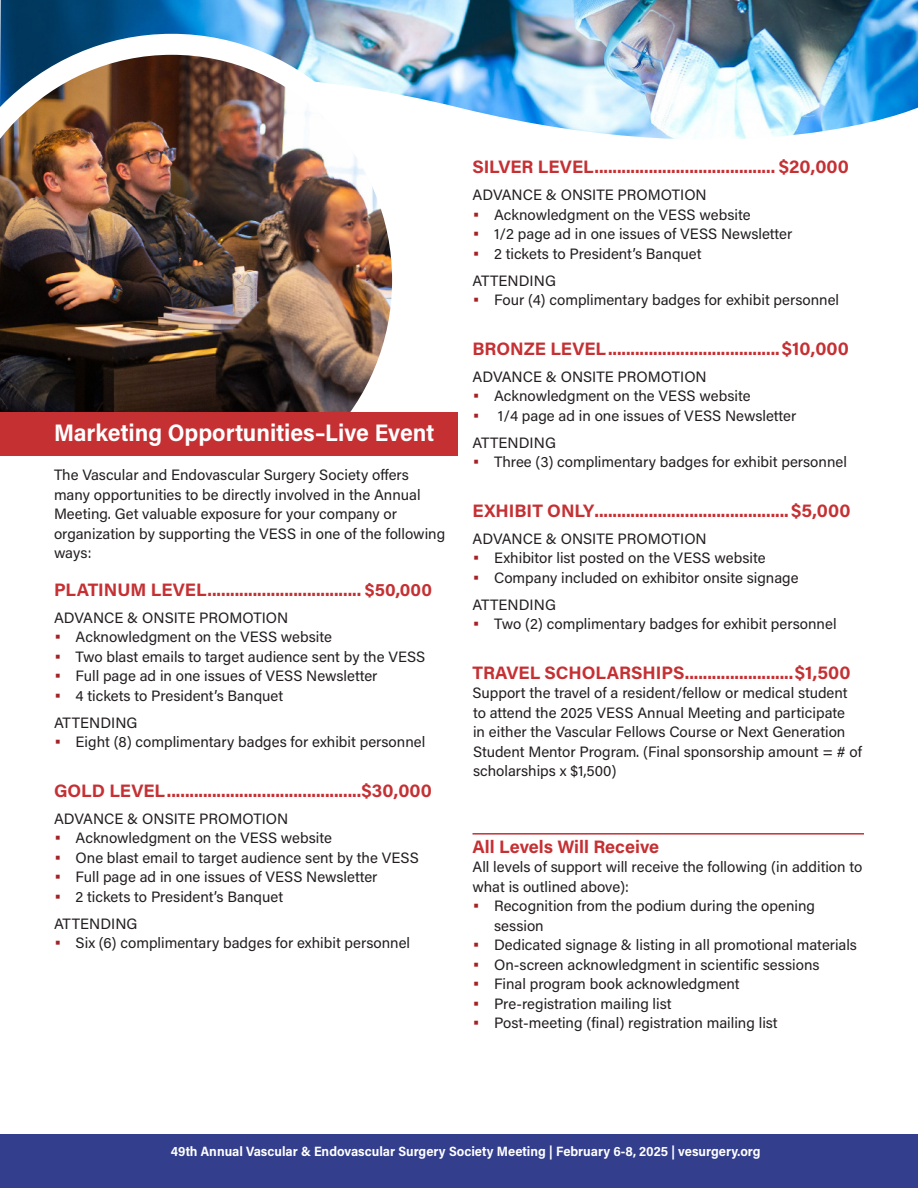
<style>
.page{position:relative;width:918px;height:1188px;background:#fff}
.page>*{position:absolute;margin:0;border:0;box-sizing:border-box;transform-origin:0 0}
.t1{font:700 24px "Acumin Pro Semi Cond";color:#fff}
.t2{font:300 21px "Acumin Pro";color:#a42126}
.t3{font:700 18px "Acumin Pro";color:#c53033}
.t4{font:15px/19.5px "Acumin Pro";color:#231f20}
.t5{font:700 13.5px "Acumin Pro Semi Cond";color:#fff}
</style>
<div class="page">
<div style="left:0;top:1134px;width:918px;height:54px;background:#333f8d"></div>
<img style="left:0;top:0;width:918px;height:139px">
<img style="left:0;top:34px;width:413px;height:378px">
<div style="left:0;top:412px;width:458px;height:44px;background:#c53033"></div>
<hr style="left:472px;top:833px;width:392px;height:2px;background:#c53033">
<p class="t3" style="left:472px;top:154px;width:378px">SILVER LEVEL........................................ $20,000</p>
<p class="t4" style="left:472px;top:184px;width:236px">ADVANCE &amp; ONSITE PROMOTION</p>
<p class="t4" style="left:494px;top:204px;width:258px">Acknowledgment on the VESS website</p>
<p class="t2" style="left:472px;top:198px;width:9px">•</p>
<p class="t2" style="left:472px;top:217px;width:9px">•</p>
<p class="t4" style="left:494px;top:223px;width:300px">1/2 page ad in one issues of VESS Newsletter</p>
<p class="t1" style="left:54px;top:416px;width:382px">Marketing Opportunities–Live Event</p>
<p class="t4" style="left:54px;top:465px;width:393px">The Vascular and Endovascular Surgery Society offers many opportunities to be directly involved in the Annual Meeting. Get valuable exposure for your company or organization by supporting the VESS in one of the following ways:</p>
<p class="t3" style="left:54px;top:577px;width:380px">PLATINUM LEVEL.................................. $50,000</p>
<p class="t4" style="left:54px;top:607px;width:236px">ADVANCE &amp; ONSITE PROMOTION</p>
<p class="t4" style="left:76px;top:627px;width:258px">Acknowledgment on the VESS website</p>
<p class="t2" style="left:54px;top:621px;width:9px">•</p>
<p class="t2" style="left:54px;top:640px;width:9px">•</p>
<p class="t2" style="left:54px;top:660px;width:9px">•</p>
<p class="t4" style="left:76px;top:646px;width:351px">Two blast emails to target audience sent by the VESS</p>
<p class="t4" style="left:76px;top:666px;width:303px">Full page ad in one issues of VESS Newsletter</p>
<p class="t4" style="left:76px;top:685px;width:209px">4 tickets to President s’ Banquet</p>
<p class="t2" style="left:54px;top:679px;width:9px">•</p>
<p class="t4" style="left:54px;top:712px;width:85px">ATTENDING</p>
<p class="t4" style="left:76px;top:732px;width:351px">Eight 8( ) complimentary badges for exhibit personnel</p>
<p class="t2" style="left:54px;top:726px;width:9px">•</p>
<p class="t3" style="left:54px;top:778px;width:379px">GOLD LEVEL...........................................$30,000</p>
<p class="t4" style="left:54px;top:808px;width:236px">ADVANCE &amp; ONSITE PROMOTION</p>
<p class="t4" style="left:76px;top:828px;width:258px">Acknowledgment on the VESS website</p>
<p class="t2" style="left:54px;top:822px;width:9px">•</p>
<p class="t2" style="left:54px;top:841px;width:9px">•</p>
<p class="t2" style="left:54px;top:861px;width:9px">•</p>
<p class="t4" style="left:76px;top:847px;width:345px">One blast email to target audience sent by the VESS</p>
<p class="t4" style="left:76px;top:867px;width:303px">Full page ad in one issues of VESS Newsletter</p>
<p class="t4" style="left:76px;top:886px;width:209px">2 tickets to President s’ Banquet</p>
<p class="t2" style="left:54px;top:880px;width:9px">•</p>
<p class="t4" style="left:54px;top:913px;width:85px">ATTENDING</p>
<p class="t4" style="left:76px;top:933px;width:336px">Six 6( ) complimentary badges for exhibit personnel</p>
<p class="t2" style="left:54px;top:927px;width:9px">•</p>
<p class="t4" style="left:494px;top:243px;width:209px">2 tickets to President s’ Banquet</p>
<p class="t2" style="left:472px;top:237px;width:9px">•</p>
<p class="t4" style="left:472px;top:270px;width:85px">ATTENDING</p>
<p class="t4" style="left:494px;top:289px;width:347px">Four 4( ) complimentary badges for exhibit personnel</p>
<p class="t2" style="left:472px;top:283px;width:9px">•</p>
<p class="t3" style="left:472px;top:336px;width:378px">BRONZE LEVEL......................................$10,000</p>
<p class="t4" style="left:472px;top:366px;width:236px">ADVANCE &amp; ONSITE PROMOTION</p>
<p class="t4" style="left:494px;top:385px;width:258px">Acknowledgment on the VESS website</p>
<p class="t2" style="left:472px;top:379px;width:9px">•</p>
<p class="t4" style="left:498px;top:405px;width:300px">1/4 page ad in one issues of VESS Newsletter</p>
<p class="t2" style="left:472px;top:399px;width:9px">•</p>
<p class="t4" style="left:472px;top:432px;width:85px">ATTENDING</p>
<p class="t4" style="left:494px;top:451px;width:354px">Three 3( ) complimentary badges for exhibit personnel</p>
<p class="t2" style="left:472px;top:445px;width:9px">•</p>
<p class="t3" style="left:472px;top:498px;width:379px">EXHIBIT ONLY...........................................$5,000</p>
<p class="t4" style="left:472px;top:528px;width:236px">ADVANCE &amp; ONSITE PROMOTION</p>
<p class="t4" style="left:494px;top:547px;width:273px">Exhibitor list posted on the VESS website</p>
<p class="t2" style="left:472px;top:541px;width:9px">•</p>
<p class="t4" style="left:494px;top:567px;width:306px">Company included on exhibitor onsite signage</p>
<p class="t2" style="left:472px;top:561px;width:9px">•</p>
<p class="t4" style="left:472px;top:594px;width:85px">ATTENDING</p>
<p class="t4" style="left:494px;top:613px;width:344px">Two 2( ) complimentary badges for exhibit personnel</p>
<p class="t2" style="left:472px;top:607px;width:9px">•</p>
<p class="t3" style="left:472px;top:660px;width:379px">TRAVEL SCHOLARSHIPS........................$1,500</p>
<p class="t4" style="left:472px;top:682px;width:391px">Support the travel of a resident/fellow or medical student to attend the 2025 VESS Annual Meeting and participate<br>in either the Vascular Fellows Course or Next Generation Student Mentor Program (. Final sponsorship amount = # of scholarships x $1,500(</p>
<p class="t3" style="left:472px;top:834px;width:188px">All Levels Will Receive</p>
<p class="t4" style="left:472px;top:856px;width:391px">All levels of support will receive the following (in addition to what is outlined above :(</p>
<p class="t4" style="left:494px;top:895px;width:322px">Recognition from the podium during the opening</p>
<p class="t2" style="left:472px;top:889px;width:9px">•</p>
<p class="t2" style="left:472px;top:928px;width:9px">•</p>
<p class="t4" style="left:494px;top:915px;width:51px">session</p>
<p class="t4" style="left:494px;top:934px;width:364px">Dedicated signage &amp; listing in all promotional materials</p>
<p class="t2" style="left:472px;top:948px;width:9px">•</p>
<p class="t4" style="left:494px;top:954px;width:327px">On‐screen acknowledgment in scientific sessions</p>
<p class="t2" style="left:472px;top:967px;width:9px">•</p>
<p class="t4" style="left:494px;top:973px;width:247px">Final program book acknowledgment</p>
<p class="t2" style="left:472px;top:987px;width:9px">•</p>
<p class="t4" style="left:494px;top:993px;width:179px">Pre‐registration mailing list</p>
<p class="t2" style="left:472px;top:1006px;width:9px">•</p>
<p class="t4" style="left:494px;top:1012px;width:285px">Post‐meeting (final) registration mailing list</p>
<p class="t5" style="left:171px;top:1141px;width:591px">49th Annual Vascular &amp; Endovascular Surgery Society Meeting | February 6-8, 2025 | vesurgery.org</p>
</div>
